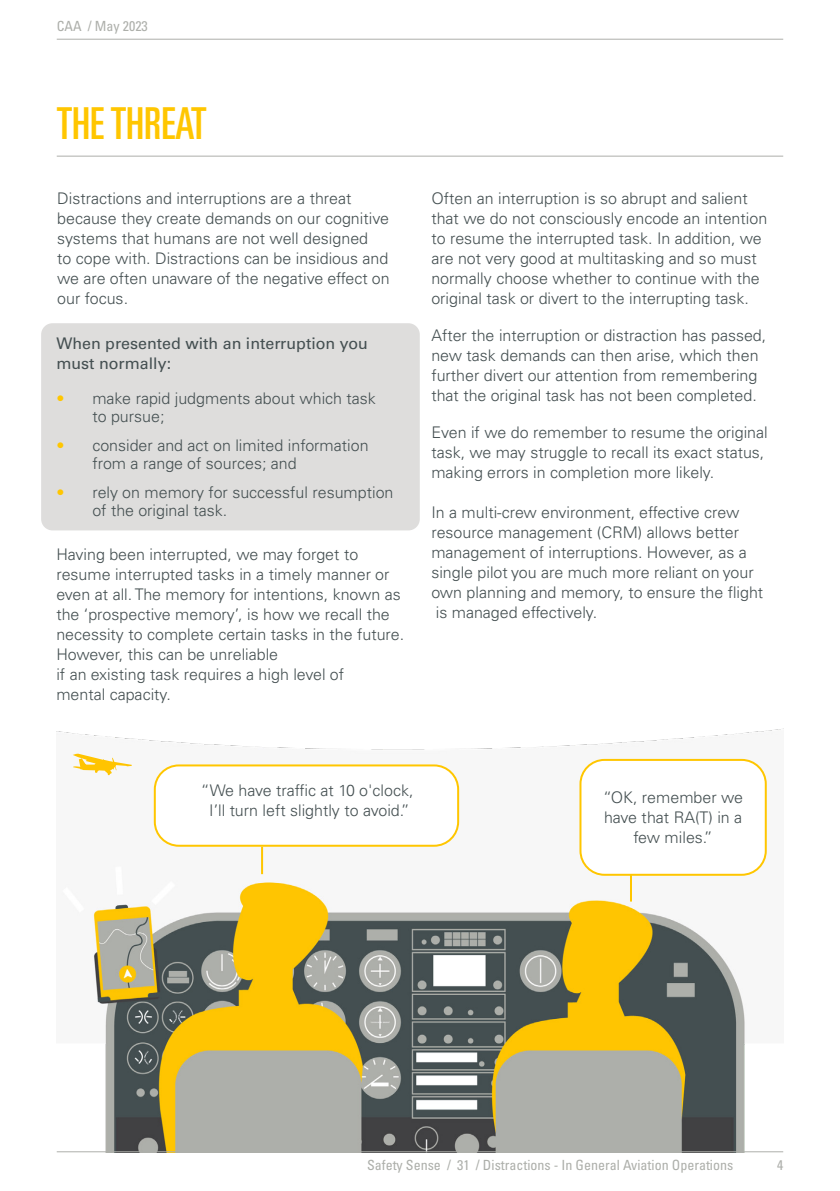
<style>
.page{position:relative;width:840px;height:1191px;background:#fff}
.page>*{position:absolute;margin:0;border:0;box-sizing:border-box;transform-origin:0 0}
.Heading_1{font:44px "Univers LT Pro Ult Cond";color:#ffc600}
.t1{font:300 16px/20px "Univers LT Pro 45";color:#444f51}
.t2{font:16px/20px "Univers LT Pro 55 Roman";color:#444f51}
.Foilios{font:condensed 14px "Univers LT Pro";color:#adafaa}
.s1{color:#ffc600}
</style>
<div class="page">
<div style="left:41px;top:323px;width:378px;height:207px;background:#dedddc;border-radius:11px"></div>
<img style="left:56px;top:729px;width:725px;height:423px">
<hr style="left:57px;top:156px;width:725px;height:1px;background:#adafaa">
<div style="left:155px;top:765px;width:303px;height:80px;background:#fff;border-radius:24px"></div>
<div style="left:154px;top:764px;width:305px;height:82px;border:2px solid #ffc600;border-radius:24px"></div>
<div style="left:580px;top:760px;width:185px;height:114px;background:#fff;border-radius:24px"></div>
<div style="left:579px;top:759px;width:187px;height:116px;border:2px solid #ffc600;border-radius:24px"></div>
<hr style="left:261px;top:846px;width:2px;height:28px;background:#ffc600">
<hr style="left:629px;top:874px;width:2px;height:27px;background:#ffc600">
<svg style="left:73px;top:753px;width:60px;height:22px"></svg>
<hr style="left:57px;top:1151px;width:725px;height:1px;background:#adafaa">
<hr style="left:57px;top:39px;width:725px;height:1px;background:#adafaa">
<p class="Foilios" style="left:57px;top:17px;width:92px">CAA / May 2023</p>
<p class="Heading_1" style="left:57px;top:93px;width:151px">THE THREAT</p>
<p class="t1" style="left:57px;top:188px;width:334px">Distractions and interruptions are a threat because they create demands on our cognitive systems that humans are not well designed<br>to cope with. Distractions can be insidious and we are often unaware of the negative effect on our focus.</p>
<p class="t2" style="left:56px;top:332px;width:313px">When presented with an interruption you must normally:</p>
<p class="t1" style="left:92px;top:388px;width:285px;line-height:18px;text-indent:-36px"><span class="s1">•</span> make rapid judgments about which task to pursue;</p>
<p class="t1" style="left:92px;top:436px;width:277px;line-height:18px;text-indent:-36px"><span class="s1">•</span> consider and act on limited information from a range of sources; and</p>
<p class="t1" style="left:92px;top:483px;width:302px;line-height:18px;text-indent:-36px"><span class="s1">•</span> rely on memory for successful resumption of the original task.</p>
<p class="t1" style="left:56px;top:544px;width:349px">Having been interrupted, we may forget to resume interrupted tasks in a timely manner or even at all. The memory for intentions, known as the ‘prospective memory’, is how we recall the necessity to complete certain tasks in the future.<br>However, this can be unreliable<br>if an existing task requires a high level of<br>mental capacity.</p>
<p class="t1" style="left:431px;top:188px;width:337px">Often an interruption is so abrupt and salient that we do not consciously encode an intention to resume the interrupted task. In addition, we are not very good at multitasking and so must normally choose whether to continue with the original task or divert to the interrupting task.</p>
<p class="t1" style="left:431px;top:325px;width:336px">After the interruption or distraction has passed, new task demands can then arise, which then further divert our attention from remembering that the original task has not been completed.</p>
<p class="t1" style="left:431px;top:422px;width:338px">Even if we do remember to resume the original task, we may struggle to recall its exact status, making errors in completion more likely.</p>
<p class="t1" style="left:431px;top:502px;width:333px">In a multi-crew environment, effective crew resource management (CRM) allows better management of interruptions. However, as a single pilot you are much more reliant on your own planning and memory, to ensure the flight is managed effectively.</p>
<p class="t1" style="left:201px;top:780px;width:214px;text-align:center">“We have traffic at 10 o'clock,<br>I’ll turn left slightly to avoid.”</p>
<p class="t1" style="left:602px;top:786px;width:141px;text-align:center">“OK, remember we have that RA(T) in a few miles.”</p>
<p class="Foilios" style="left:367px;top:1156px;width:367px">Safety Sense / 31 / Distractions - In General Aviation Operations</p>
<p class="Foilios" style="left:776px;top:1156px;width:8px">4</p>
</div>
